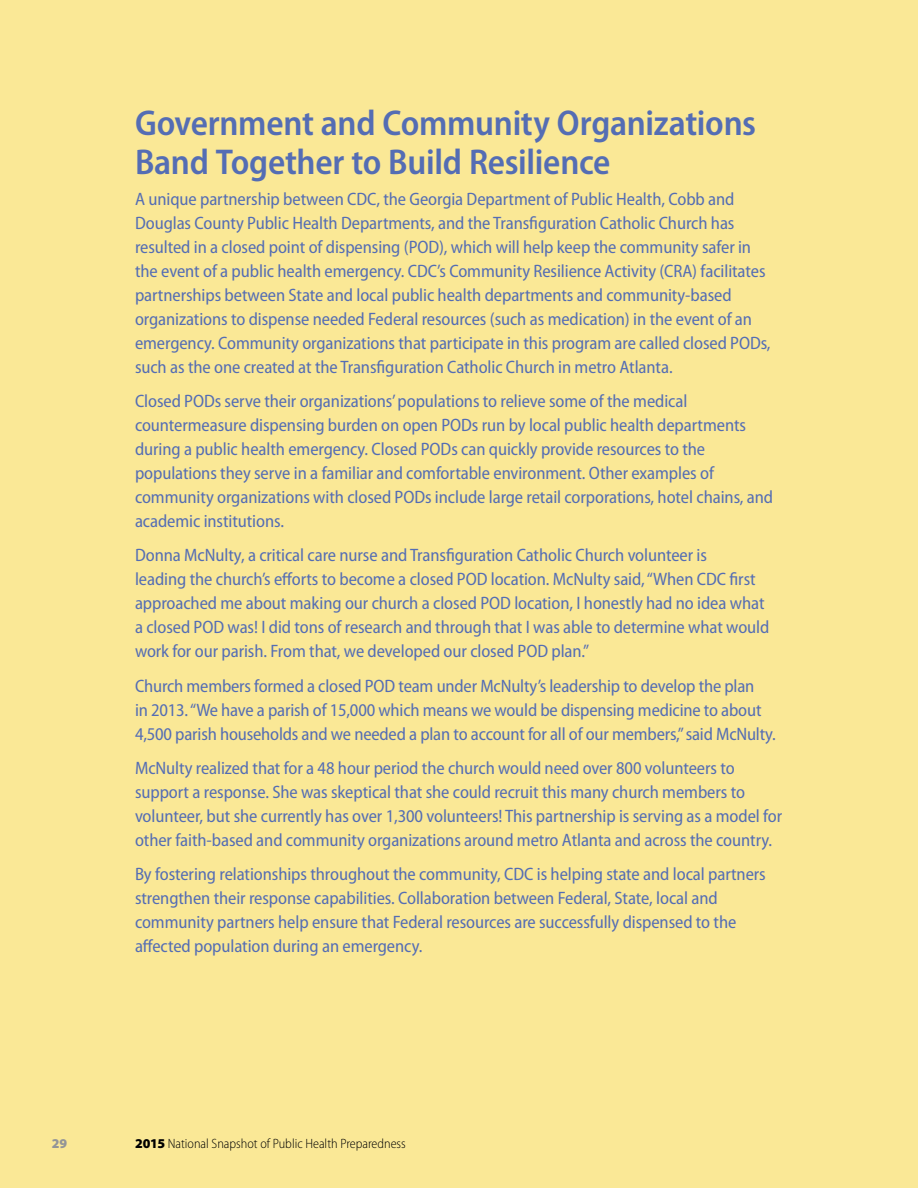
<style>
.page{position:relative;width:918px;height:1188px;background:#fae896}
.page>*{position:absolute;margin:0;border:0;box-sizing:border-box;transform-origin:0 0}
.H1_SUCCESS-STORY{font:600 semi-condensed 36px/39px "Myriad Pro";letter-spacing:-.01em;color:#546db4}
.SUCCESS_STORIES_Text{font:semi-condensed 18px/24px "Myriad Pro";letter-spacing:-.005em;color:#546db4}
.t1{font:300 semi-condensed 13.5px "Myriad Pro";color:#000}
.t2{font:900 13.5px "Myriad Pro";color:#939598}
.s1{font-weight:900;font-stretch:normal}
</style>
<div class="page">
<p class="H1_SUCCESS-STORY" style="left:135px;top:104px;width:623px">Government and Community Organizations<br>Band Together to Build Resilience</p>
<p class="SUCCESS_STORIES_Text" style="left:135px;top:187px;width:637px">A unique partnership between CDC, the Georgia Department of Public Health, Cobb and Douglas County Public Health Departments, and the Transfiguration Catholic Church has resulted in a closed point of dispensing (POD), which will help keep the community safer in the event of a public health emergency. CDC’s Community Resilience Activity (CRA) facilitates partnerships between State and local public health departments and community-based organizations to dispense needed Federal resources (such as medication) in the event of an emergency. Community organizations that participate in this program are called closed PODs, such as the one created at the Transfiguration Catholic Church in metro Atlanta.</p>
<p class="SUCCESS_STORIES_Text" style="left:135px;top:390px;width:640px">Closed PODs serve their organizations’ populations to relieve some of the medical countermeasure dispensing burden on open PODs run by local public health departments during a public health emergency. Closed PODs can quickly provide resources to the populations they serve in a familiar and comfortable environment. Other examples of community organizations with closed PODs include large retail corporations, hotel chains, and academic institutions.</p>
<p class="SUCCESS_STORIES_Text" style="left:135px;top:544px;width:636px">Donna McNulty, a critical care nurse and Transfiguration Catholic Church volunteer is<br>leading the church’s efforts to become a closed POD location. McNulty said, “When CDC first approached me about making our church a closed POD location, I honestly had no idea what a closed POD was! I did tons of research and through that I was able to determine what would work for our parish. From that, we developed our closed POD plan.”</p>
<p class="SUCCESS_STORIES_Text" style="left:135px;top:674px;width:642px">Church members formed a closed POD team under McNulty’s leadership to develop the plan<br>in 2013. “We have a parish of 15,000 which means we would be dispensing medicine to about<br>4,500 parish households and we needed a plan to account for all of our members,” said McNulty.</p>
<p class="SUCCESS_STORIES_Text" style="left:135px;top:756px;width:649px">McNulty realized that for a 48 hour period the church would need over 800 volunteers to support a response. She was skeptical that she could recruit this many church members to volunteer, but she currently has over 1,300 volunteers! This partnership is serving as a model for other faith-based and community organizations around metro Atlanta and across the country.</p>
<p class="SUCCESS_STORIES_Text" style="left:135px;top:863px;width:632px">By fostering relationships throughout the community, CDC is helping state and local partners strengthen their response capabilities. Collaboration between Federal, State, local and community partners help ensure that Federal resources are successfully dispensed to the affected population during an emergency.</p>
<p class="t2" style="left:52px;top:1135px;width:17px">29</p>
<p class="t1" style="left:135px;top:1136px;width:272px"><span class="s1">2015</span> National Snapshot of Public Health Preparedness</p>
</div>
